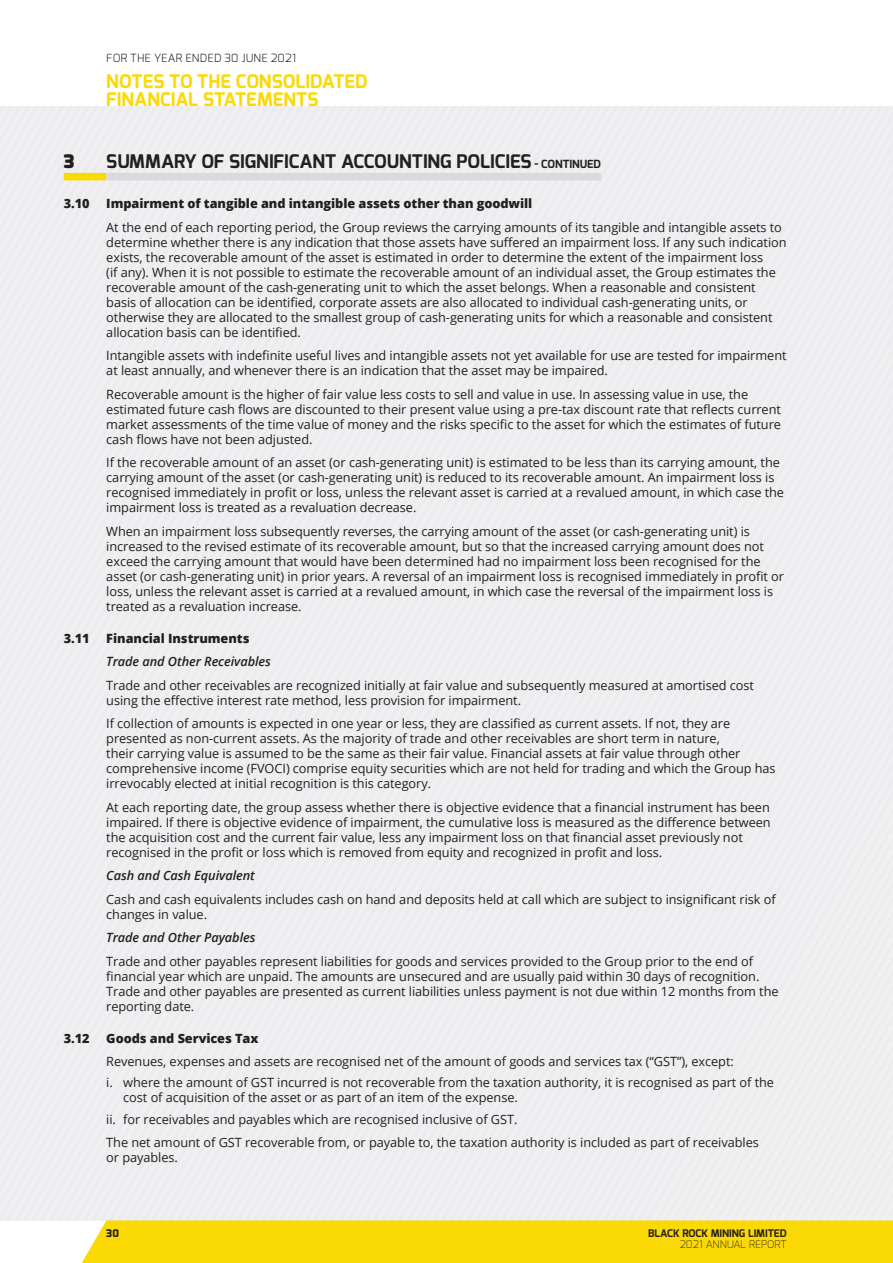
<style>
.page{position:relative;width:893px;height:1263px;background:#fff}
.page>*{position:absolute;margin:0;border:0;box-sizing:border-box;transform-origin:0 0}
.t1{font:700 18.75px "Exo";color:#231f20}
.t2{font:700 18.75px/18.8px "Exo";color:#fbd905}
.t3{font:900 18.75px "Exo";color:#231f20}
.t4{font:12.75px/15px "Open Sans";letter-spacing:-.005em;color:#231f20}
.t5{font:800 12.75px "Open Sans";letter-spacing:-.005em;color:#231f20}
.t6{font:italic 600 12.75px "Open Sans";letter-spacing:-.005em;color:#231f20}
.t7{font:300 11.25px "Exo";letter-spacing:.02em;color:#231f20}
.t8{font:700 10.5px "Exo";color:#231f20}
.t9{font:200 10.5px "Exo";color:#231f20}
.t10{font:800 10.5px "Exo";color:#231f20}
.s1{font-size:11.25px}
</style>
<div class="page">
<div style="left:69px;top:106px;width:5px;height:1114px;background:#eeeef0"></div>
<div style="left:61px;top:106px;width:8px;height:1114px;background:#eeeef0"></div>
<div style="left:52px;top:106px;width:9px;height:1114px;background:#eeeef0"></div>
<div style="left:44px;top:106px;width:8px;height:1114px;background:#eeeef0"></div>
<div style="left:35px;top:106px;width:9px;height:1114px;background:#eeeef0"></div>
<div style="left:0;top:106px;width:35px;height:1114px;background:#eeeef0"></div>
<div style="left:74px;top:106px;width:819px;height:1157px;background:#eeeef0"></div>
<div style="left:64px;top:173px;width:42px;height:7px;background:#fbd905"></div>
<div style="left:106px;top:173px;width:495px;height:7px;background:#d9dadc"></div>
<p class="t7" style="left:106px;top:51px;width:191px">FOR THE YEAR ENDED 30 JUNE 2021</p>
<h1 class="t2" style="left:106px;top:71px;width:263px">NOTES TO THE CONSOLIDATED<br>FINANCIAL STATEMENTS</h1>
<h1 class="t3" style="left:64px;top:149px;width:12px">3</h1>
<h1 class="t1" style="left:106px;top:149px;width:496px">SUMMARY OF SIGNIFICANT ACCOUNTING POLICIES <span class="s1">- CONTINUED</span></h1>
<p class="t5" style="left:64px;top:194px;width:27px">3.10</p>
<p class="t5" style="left:106px;top:194px;width:428px">Impairment of tangible and intangible assets other than goodwill</p>
<p class="t4" style="left:106px;top:219px;width:682px">At the end of each reporting period, the Group reviews the carrying amounts of its tangible and intangible assets to determine whether there is any indication that those assets have suffered an impairment loss. If any such indication exists, the recoverable amount of the asset is estimated in order to determine the extent of the impairment loss<br>(if any). When it is not possible to estimate the recoverable amount of an individual asset, the Group estimates the recoverable amount of the cash-generating unit to which the asset belongs. When a reasonable and consistent basis of allocation can be identified, corporate assets are also allocated to individual cash-generating units, or otherwise they are allocated to the smallest group of cash-generating units for which a reasonable and consistent allocation basis can be identified.</p>
<p class="t4" style="left:106px;top:348px;width:682px">Intangible assets with indefinite useful lives and intangible assets not yet available for use are tested for impairment at least annually, and whenever there is an indication that the asset may be impaired.</p>
<p class="t4" style="left:106px;top:386px;width:676px">Recoverable amount is the higher of fair value less costs to sell and value in use. In assessing value in use, the estimated future cash flows are discounted to their present value using a pre-tax discount rate that reflects current market assessments of the time value of money and the risks specific to the asset for which the estimates of future cash flows have not been adjusted.</p>
<p class="t4" style="left:106px;top:455px;width:679px">If the recoverable amount of an asset (or cash-generating unit) is estimated to be less than its carrying amount, the carrying amount of the asset (or cash-generating unit) is reduced to its recoverable amount. An impairment loss is recognised immediately in profit or loss, unless the relevant asset is carried at a revalued amount, in which case the impairment loss is treated as a revaluation decrease.</p>
<p class="t4" style="left:106px;top:523px;width:679px">When an impairment loss subsequently reverses, the carrying amount of the asset (or cash-generating unit) is increased to the revised estimate of its recoverable amount, but so that the increased carrying amount does not exceed the carrying amount that would have been determined had no impairment loss been recognised for the asset (or cash-generating unit) in prior years. A reversal of an impairment loss is recognised immediately in profit or loss, unless the relevant asset is carried at a revalued amount, in which case the reversal of the impairment loss is treated as a revaluation increase.</p>
<p class="t5" style="left:64px;top:628px;width:27px">3.11</p>
<p class="t5" style="left:106px;top:628px;width:145px">Financial Instruments</p>
<p class="t6" style="left:106px;top:653px;width:166px">Trade and Other Receivables</p>
<p class="t4" style="left:106px;top:677px;width:649px">Trade and other receivables are recognized initially at fair value and subsequently measured at amortised cost using the effective interest rate method, less provision for impairment.</p>
<p class="t4" style="left:106px;top:716px;width:671px">If collection of amounts is expected in one year or less, they are classified as current assets. If not, they are presented as non-current assets. As the majority of trade and other receivables are short term in nature,<br>their carrying value is assumed to be the same as their fair value. Financial assets at fair value through other comprehensive income (FVOCI) comprise equity securities which are not held for trading and which the Group has irrevocably elected at initial recognition is this category.</p>
<p class="t4" style="left:106px;top:799px;width:666px">At each reporting date, the group assess whether there is objective evidence that a financial instrument has been impaired. If there is objective evidence of impairment, the cumulative loss is measured as the difference between the acquisition cost and the current fair value, less any impairment loss on that financial asset previously not recognised in the profit or loss which is removed from equity and recognized in profit and loss.</p>
<p class="t6" style="left:106px;top:867px;width:150px">Cash and Cash Equivalent</p>
<p class="t4" style="left:106px;top:891px;width:671px">Cash and cash equivalents includes cash on hand and deposits held at call which are subject to insignificant risk of changes in value.</p>
<p class="t6" style="left:106px;top:929px;width:151px">Trade and Other Payables</p>
<p class="t4" style="left:106px;top:953px;width:674px">Trade and other payables represent liabilities for goods and services provided to the Group prior to the end of financial year which are unpaid. The amounts are unsecured and are usually paid within 30 days of recognition.<br>Trade and other payables are presented as current liabilities unless payment is not due within 12 months from the reporting date.</p>
<p class="t5" style="left:64px;top:1028px;width:27px">3.12</p>
<p class="t5" style="left:106px;top:1028px;width:154px">Goods and Services Tax</p>
<p class="t4" style="left:106px;top:1050px;width:669px;line-height:21.5px">Revenues, expenses and assets are recognised net of the amount of goods and services tax (“GST”), except:<br>i. where the amount of GST incurred is not recoverable from the taxation authority, it is recognised as part of the</p>
<p class="t4" style="left:106px;top:1087px;width:413px;line-height:21.5px;text-align:right">cost of acquisition of the asset or as part of an item of the expense.<br>ii. for receivables and payables which are recognised inclusive of GST.</p>
<p class="t4" style="left:106px;top:1135px;width:654px">The net amount of GST recoverable from, or payable to, the taxation authority is included as part of receivables or payables.</p>
<p class="t10" style="left:106px;top:1226px;width:14px">30</p>
<p class="t8" style="left:648px;top:1226px;width:140px">BLACK ROCK MINING LIMITED</p>
<p class="t9" style="left:680px;top:1237px;width:108px">2021 ANNUAL REPORT</p>
</div>
